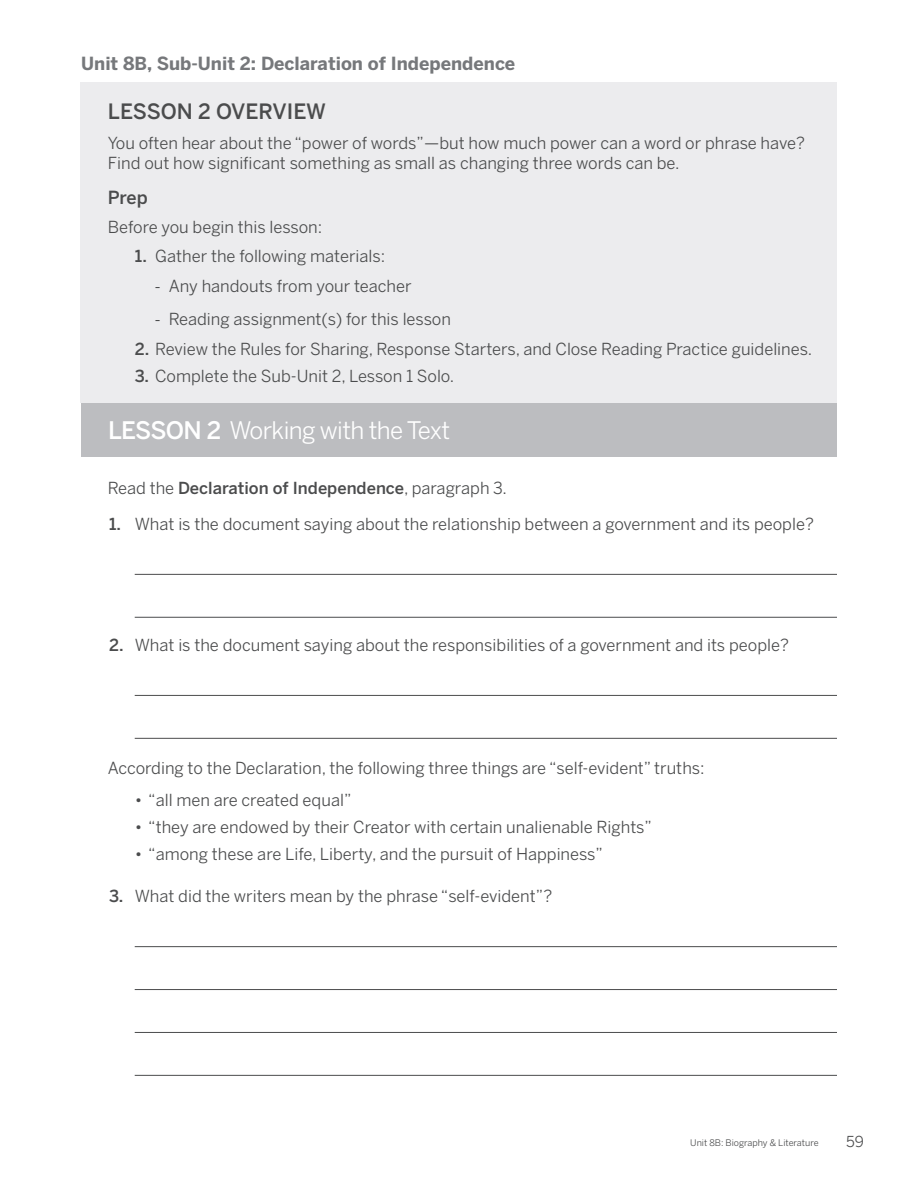
<style>
.page{position:relative;width:918px;height:1188px;background:#fff}
.page>*{position:absolute;margin:0;border:0;box-sizing:border-box;transform-origin:0 0}
.t1{font:24px "Benton Sans";letter-spacing:-.025em;color:#fff}
.t2{font:500 21px "Benton Sans";letter-spacing:-.005em;color:#4b4c4d}
.t3{font:700 18px "Benton Sans";color:#76787b}
.t4{font:500 18px "Benton Sans";color:#4b4c4d}
.t5{font:16.5px/19.8px "Benton Sans";color:#4b4c4d}
.t6{font:500 16.5px "Benton Sans";color:#4b4c4d}
.t7{font:15px "Benton Sans";color:#4b4c4d}
.t8{font:9px "Benton Sans";color:#4b4c4d}
.s1{font-weight:500}
.s2{font-family:"Myriad Pro"}
.s3{font-weight:400}
</style>
<div class="page">
<div style="left:81px;top:82px;width:756px;height:321px;background:#ececee"></div>
<div style="left:81px;top:403px;width:756px;height:53px;background:#bcbdc0"></div>
<hr style="left:135px;top:574px;width:702px;height:1px;background:#4b4c4d">
<hr style="left:135px;top:617px;width:702px;height:1px;background:#4b4c4d">
<hr style="left:135px;top:695px;width:702px;height:1px;background:#4b4c4d">
<hr style="left:135px;top:738px;width:702px;height:1px;background:#4b4c4d">
<hr style="left:135px;top:946px;width:702px;height:1px;background:#4b4c4d">
<hr style="left:135px;top:989px;width:702px;height:1px;background:#4b4c4d">
<hr style="left:135px;top:1032px;width:702px;height:1px;background:#4b4c4d">
<hr style="left:135px;top:1075px;width:702px;height:1px;background:#4b4c4d">
<p class="t3" style="left:81px;top:53px;width:436px">Unit 8B, Sub-Unit 2: Declaration of Independence</p>
<p class="t2" style="left:108px;top:99px;width:220px">LESSON 2 OVERVIEW</p>
<p class="t5" style="left:108px;top:133px;width:698px">You often hear about the “power of words”—but how much power can a word or phrase have?<br>Find out how significant something as small as changing three words can be.</p>
<p class="t4" style="left:108px;top:187px;width:41px">Prep</p>
<p class="t5" style="left:108px;top:217px;width:216px">Before you begin this lesson:</p>
<p class="t5" style="left:135px;top:246px;width:252px"><span class="s1">1.</span> Gather the following materials:</p>
<p class="t5" style="left:155px;top:276px;width:258px"><span class="s2">-</span> Any handouts from your teacher</p>
<p class="t5" style="left:155px;top:309px;width:297px"><span class="s2">-</span> Reading assignment(s) for this lesson</p>
<p class="t5" style="left:135px;top:339px;width:679px"><span class="s1">2.</span> Review the Rules for Sharing, Response Starters, and Close Reading Practice guidelines.</p>
<p class="t5" style="left:135px;top:366px;width:321px"><span class="s1">3.</span> Complete the Sub-Unit 2, Lesson 1 Solo.</p>
<h1 class="t1" style="left:108px;top:416px;width:344px"><span class="s1">LESSON 2</span> Working with the Text</h1>
<p class="t6" style="left:108px;top:479px;width:401px"><span class="s3">Read the</span> Declaration of Independence<span class="s3">, paragraph 3.</span></p>
<p class="t5" style="left:109px;top:514px;width:706px"><span class="s1">1.</span> What is the document saying about the relationship between a government and its people?</p>
<p class="t5" style="left:109px;top:635px;width:681px"><span class="s1">2.</span> What is the document saying about the responsibilities of a government and its people?</p>
<p class="t5" style="left:108px;top:758px;width:599px">According to the Declaration, the following three things are “self-evident” truths:</p>
<p class="t5" style="left:135px;top:790px;width:218px">• “all men are created equal”</p>
<p class="t5" style="left:135px;top:817px;width:519px">• “they are endowed by their Creator with certain unalienable Rights”</p>
<p class="t5" style="left:135px;top:844px;width:470px">• “among these are Life, Liberty, and the pursuit of Happiness”</p>
<p class="t5" style="left:109px;top:886px;width:445px"><span class="s1">3.</span> What did the writers mean by the phrase “self-evident”?</p>
<p class="t8" style="left:690px;top:1137px;width:130px">Unit 8B: Biography &amp; Literature</p>
<p class="t7" style="left:846px;top:1133px;width:19px">59</p>
</div>
